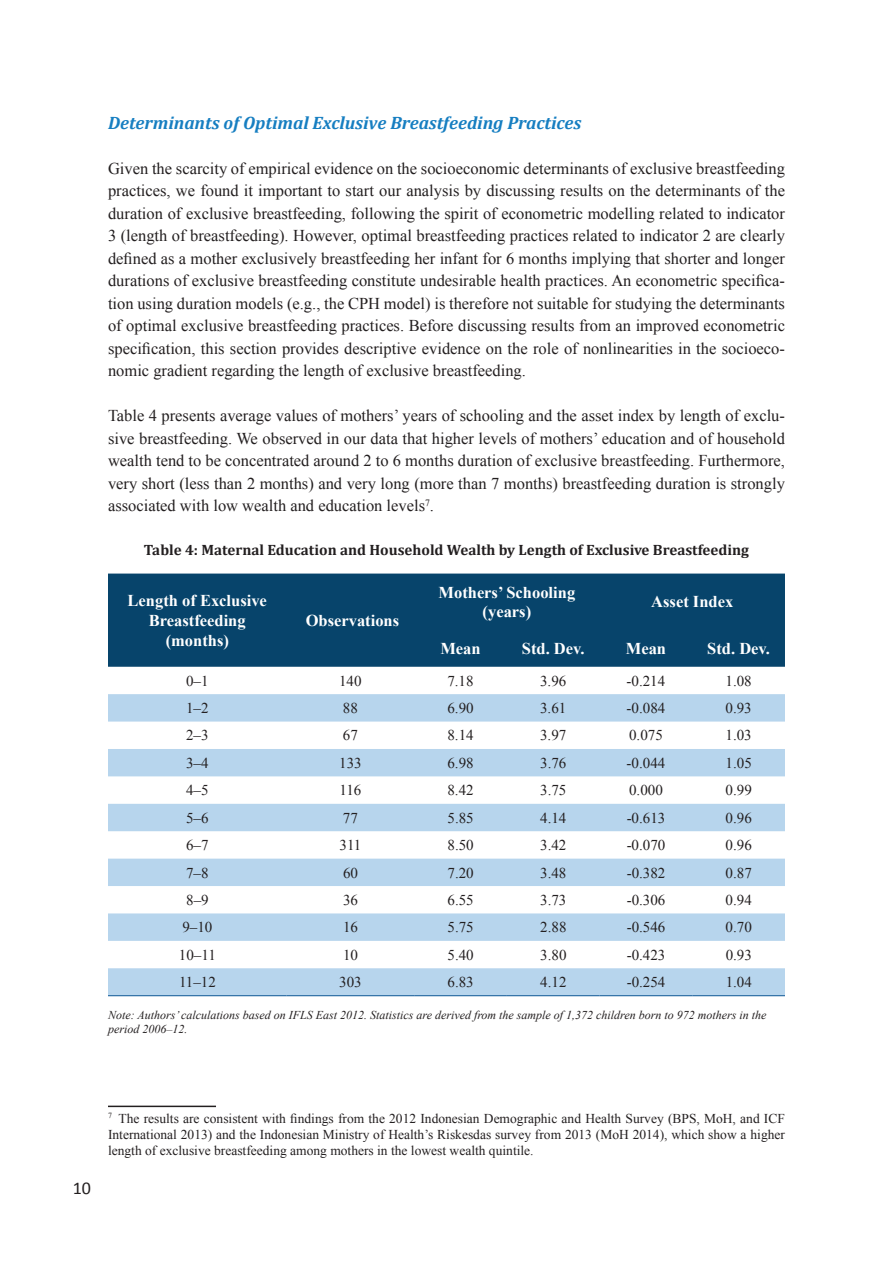
<style>
.page{position:relative;width:893px;height:1263px;background:#fff}
.page>*{position:absolute;margin:0;border:0;box-sizing:border-box;transform-origin:0 0}
.t1{font:italic 700 18px "Cambria";color:#167ec1}
.t2{font:18px "Calibri";color:#231f20}
.t3{font:16.5px/22.5px "Times New Roman";color:#231f20;text-align:justify}
.t4{font:700 16.5px/19.8px "Times New Roman";color:#fff;text-align:center}
.t5{font:15px "Times New Roman";color:#231f20}
.t6{font:700 15px "Cambria";color:#231f20}
.t7{font:13.5px/16.2px "Times New Roman";color:#231f20;text-align:justify}
.t8{font:italic 12px/14.4px "Times New Roman";color:#231f20}
</style>
<div class="page">
<div style="left:108px;top:573px;width:677px;height:94px;background:#07446b"></div>
<svg style="left:108px;top:694px;width:677px;height:301px;fill:#b7d5ed"></svg>
<hr style="left:108px;top:995px;width:179px;height:1px;background:#21659f">
<hr style="left:287px;top:995px;width:127px;height:1px;background:#21659f">
<hr style="left:414px;top:995px;width:93px;height:1px;background:#21659f">
<hr style="left:507px;top:995px;width:93px;height:1px;background:#21659f">
<hr style="left:600px;top:995px;width:92px;height:1px;background:#21659f">
<hr style="left:692px;top:995px;width:93px;height:1px;background:#21659f">
<hr style="left:108px;top:1105px;width:108px;height:2px;background:#231f20">
<p class="t1" style="left:108px;top:110px;width:475px">Determinants of Optimal Exclusive Breastfeeding Practices</p>
<p class="t3" style="left:108px;top:157px;width:678px">Given the scarcity of empirical evidence on the socioeconomic determinants of exclusive breastfeeding practices, we found it important to start our analysis by discussing results on the determinants of the duration of exclusive breastfeeding, following the spirit of econometric modelling related to indicator 3 (length of breastfeeding). However, optimal breastfeeding practices related to indicator 2 are clearly defined as a mother exclusively breastfeeding her infant for 6 months implying that shorter and longer durations of exclusive breastfeeding constitute undesirable health practices. An econometric specifica&shy;tion using duration models (e.g., the CPH model) is therefore not suitable for studying the determinants of optimal exclusive breastfeeding practices. Before discussing results from an improved econometric specification, this section provides descriptive evidence on the role of nonlinearities in the socioeco&shy;nomic gradient regarding the length of exclusive breastfeeding.</p>
<p class="t3" style="left:108px;top:404px;width:678px">Table 4 presents average values of mothers’ years of schooling and the asset index by length of exclu&shy;sive breastfeeding. We observed in our data that higher levels of mothers’ education and of household wealth tend to be concentrated around 2 to 6 months duration of exclusive breastfeeding. Furthermore, very short (less than 2 months) and very long (more than 7 months) breastfeeding duration is strongly associated with low wealth and education levels<sup>7</sup>.</p>
<p class="t6" style="left:144px;top:539px;width:607px">Table 4: Maternal Education and Household Wealth by Length of Exclusive Breastfeeding</p>
<p class="t4" style="left:128px;top:590px;width:141px">Length of Exclusive<br>Breastfeeding (months)</p>
<p class="t4" style="left:438px;top:582px;width:138px">Mothers’ Schooling (years)</p>
<p class="t4" style="left:651px;top:591px;width:84px">Asset Index</p>
<p class="t4" style="left:440px;top:638px;width:42px">Mean</p>
<p class="t4" style="left:522px;top:638px;width:64px">Std. Dev.</p>
<p class="t4" style="left:626px;top:638px;width:42px">Mean</p>
<p class="t4" style="left:707px;top:638px;width:64px">Std. Dev.</p>
<p class="t4" style="left:306px;top:610px;width:95px">Observations</p>
<p class="t5" style="left:186px;top:670px;width:24px">0–1</p>
<p class="t5" style="left:339px;top:670px;width:24px">140</p>
<p class="t5" style="left:447px;top:670px;width:28px">7.18</p>
<p class="t5" style="left:540px;top:670px;width:28px">3.96</p>
<p class="t5" style="left:627px;top:670px;width:40px">-0.214</p>
<p class="t5" style="left:725px;top:670px;width:28px">1.08</p>
<p class="t5" style="left:186px;top:698px;width:24px">1–2</p>
<p class="t5" style="left:343px;top:698px;width:16px">88</p>
<p class="t5" style="left:447px;top:698px;width:28px">6.90</p>
<p class="t5" style="left:540px;top:698px;width:28px">3.61</p>
<p class="t5" style="left:627px;top:698px;width:40px">-0.084</p>
<p class="t5" style="left:725px;top:698px;width:28px">0.93</p>
<p class="t5" style="left:186px;top:725px;width:24px">2–3</p>
<p class="t5" style="left:343px;top:725px;width:16px">67</p>
<p class="t5" style="left:447px;top:725px;width:28px">8.14</p>
<p class="t5" style="left:540px;top:725px;width:28px">3.97</p>
<p class="t5" style="left:629px;top:725px;width:35px">0.075</p>
<p class="t5" style="left:726px;top:725px;width:28px">1.03</p>
<p class="t5" style="left:186px;top:753px;width:24px">3–4</p>
<p class="t5" style="left:339px;top:753px;width:24px">133</p>
<p class="t5" style="left:447px;top:753px;width:28px">6.98</p>
<p class="t5" style="left:540px;top:753px;width:28px">3.76</p>
<p class="t5" style="left:627px;top:753px;width:40px">-0.044</p>
<p class="t5" style="left:726px;top:753px;width:28px">1.05</p>
<p class="t5" style="left:186px;top:780px;width:24px">4–5</p>
<p class="t5" style="left:339px;top:780px;width:23px">116</p>
<p class="t5" style="left:447px;top:780px;width:28px">8.42</p>
<p class="t5" style="left:540px;top:780px;width:28px">3.75</p>
<p class="t5" style="left:629px;top:780px;width:35px">0.000</p>
<p class="t5" style="left:726px;top:780px;width:28px">0.99</p>
<p class="t5" style="left:186px;top:807px;width:24px">5–6</p>
<p class="t5" style="left:343px;top:807px;width:16px">77</p>
<p class="t5" style="left:447px;top:807px;width:28px">5.85</p>
<p class="t5" style="left:540px;top:807px;width:28px">4.14</p>
<p class="t5" style="left:627px;top:807px;width:40px">-0.613</p>
<p class="t5" style="left:726px;top:807px;width:28px">0.96</p>
<p class="t5" style="left:186px;top:835px;width:24px">6–7</p>
<p class="t5" style="left:339px;top:835px;width:23px">311</p>
<p class="t5" style="left:447px;top:835px;width:28px">8.50</p>
<p class="t5" style="left:540px;top:835px;width:28px">3.42</p>
<p class="t5" style="left:627px;top:835px;width:40px">-0.070</p>
<p class="t5" style="left:726px;top:835px;width:28px">0.96</p>
<p class="t5" style="left:186px;top:862px;width:24px">7–8</p>
<p class="t5" style="left:343px;top:862px;width:16px">60</p>
<p class="t5" style="left:447px;top:862px;width:28px">7.20</p>
<p class="t5" style="left:540px;top:862px;width:28px">3.48</p>
<p class="t5" style="left:627px;top:862px;width:40px">-0.382</p>
<p class="t5" style="left:726px;top:862px;width:28px">0.87</p>
<p class="t5" style="left:186px;top:890px;width:24px">8–9</p>
<p class="t5" style="left:343px;top:890px;width:16px">36</p>
<p class="t5" style="left:447px;top:890px;width:28px">6.55</p>
<p class="t5" style="left:540px;top:890px;width:28px">3.73</p>
<p class="t5" style="left:627px;top:890px;width:40px">-0.306</p>
<p class="t5" style="left:726px;top:890px;width:28px">0.94</p>
<p class="t5" style="left:182px;top:917px;width:32px">9–10</p>
<p class="t5" style="left:343px;top:917px;width:16px">16</p>
<p class="t5" style="left:448px;top:917px;width:28px">5.75</p>
<p class="t5" style="left:540px;top:917px;width:28px">2.88</p>
<p class="t5" style="left:627px;top:917px;width:40px">-0.546</p>
<p class="t5" style="left:726px;top:917px;width:28px">0.70</p>
<p class="t5" style="left:179px;top:945px;width:38px">10–11</p>
<p class="t5" style="left:343px;top:945px;width:16px">10</p>
<p class="t5" style="left:448px;top:945px;width:28px">5.40</p>
<p class="t5" style="left:540px;top:945px;width:28px">3.80</p>
<p class="t5" style="left:627px;top:945px;width:40px">-0.423</p>
<p class="t5" style="left:726px;top:945px;width:28px">0.93</p>
<p class="t5" style="left:179px;top:972px;width:38px">11–12</p>
<p class="t5" style="left:339px;top:972px;width:24px">303</p>
<p class="t5" style="left:448px;top:972px;width:28px">6.83</p>
<p class="t5" style="left:540px;top:972px;width:28px">4.12</p>
<p class="t5" style="left:627px;top:972px;width:40px">-0.254</p>
<p class="t5" style="left:726px;top:972px;width:28px">1.04</p>
<p class="t8" style="left:108px;top:1007px;width:660px">Note: Authors’ calculations based on IFLS East 2012. Statistics are derived from the sample of 1,372 children born to 972 mothers in the period 2006–12.</p>
<p class="t2" style="left:73px;top:1176px;width:20px">10</p>
<p class="t7" style="left:108px;top:1110px;width:678px"><sup>7</sup> The results are consistent with findings from the 2012 Indonesian Demographic and Health Survey (BPS, MoH, and ICF International 2013) and the Indonesian Ministry of Health’s Riskesdas survey from 2013 (MoH 2014), which show a higher length of exclusive breastfeeding among mothers in the lowest wealth quintile.</p>
</div>
